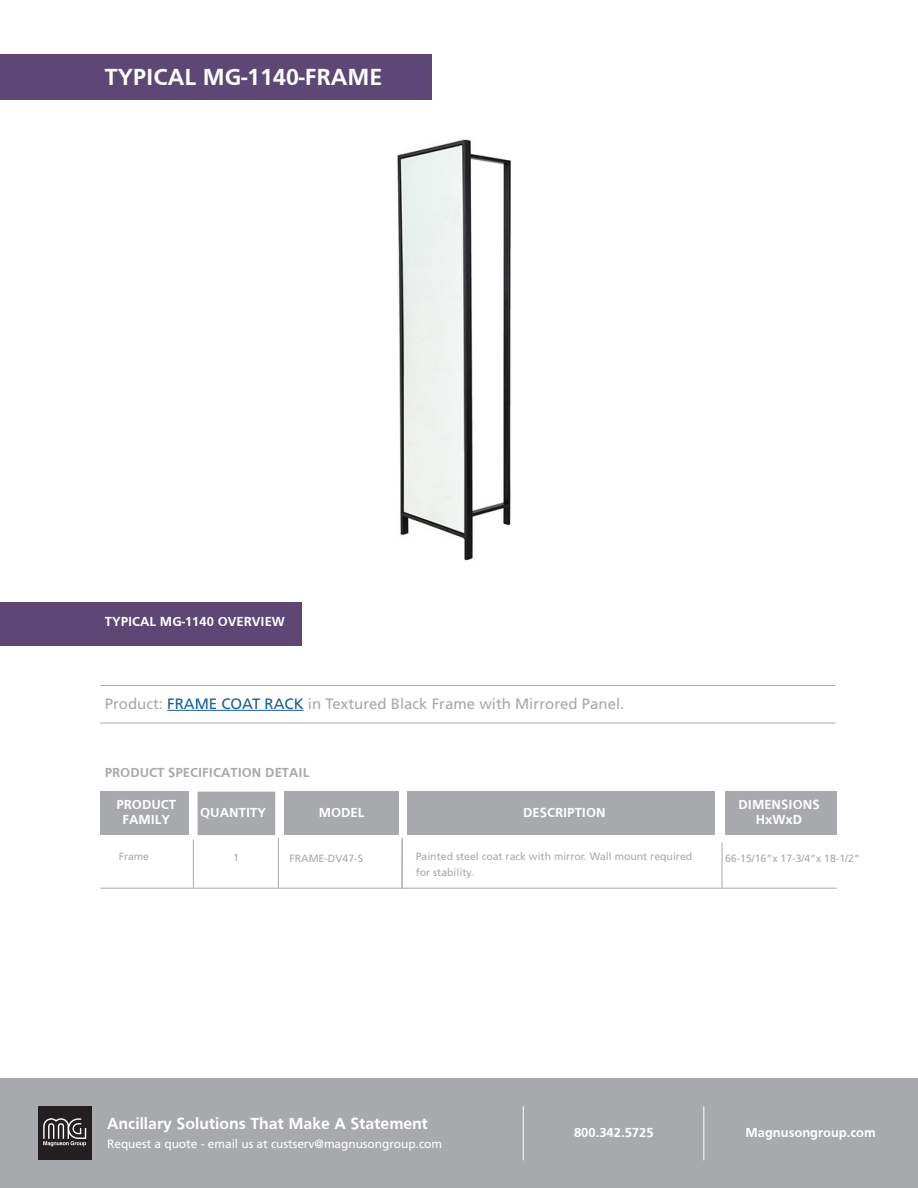
<style>
.page{position:relative;width:918px;height:1188px;background:#fff}
.page>*{position:absolute;margin:0;border:0;box-sizing:border-box;transform-origin:0 0}
.t1{font:700 24px "Frutiger";color:#fff}
.t2{font:700 16.5px "Frutiger";color:#fff}
.t3{font:15px "Frutiger";color:#a8a9ad}
.t4{font:700 13.5px/15px "Frutiger";color:#fff;text-align:center}
.t5{font:700 13.5px "Frutiger";color:#a8a9ad}
.t6{font:12px "Frutiger";letter-spacing:-.005em;color:#fff}
.t7{font:10.5px "Frutiger";color:#a8a9ad}
.s1{color:#175d9e}
</style>
<div class="page">
<div style="left:0;top:54px;width:432px;height:45px;background:#5e4775"></div>
<div style="left:0;top:1079px;width:918px;height:109px;background:#a8a9ad"></div>
<div style="left:38px;top:1106px;width:54px;height:54px;background:#231f20"></div>
<svg style="left:43px;top:1118px;width:43px;height:28px"></svg>
<hr style="left:523px;top:1106px;width:1px;height:54px;background:#fff">
<hr style="left:703px;top:1106px;width:1px;height:54px;background:#fff">
<div style="left:0;top:602px;width:301px;height:43px;background:#5e4775"></div>
<div style="left:100px;top:792px;width:89px;height:43px;background:#a8a9ad"></div>
<div style="left:285px;top:792px;width:114px;height:43px;background:#a8a9ad"></div>
<div style="left:407px;top:792px;width:308px;height:43px;background:#a8a9ad"></div>
<div style="left:725px;top:792px;width:112px;height:43px;background:#a8a9ad"></div>
<div style="left:198px;top:792px;width:77px;height:43px;background:#a8a9ad"></div>
<hr style="left:167px;top:710px;width:137px;height:1px;background:#175d9e">
<hr style="left:100px;top:723px;width:735px;height:1px;background:#a8a9ad">
<hr style="left:100px;top:685px;width:735px;height:1px;background:#a8a9ad">
<hr style="left:100px;top:888px;width:737px;height:1px;background:#a8a9ad">
<hr style="left:193px;top:840px;width:1px;height:48px;background:#a8a9ad">
<hr style="left:278px;top:838px;width:1px;height:51px;background:#a8a9ad">
<hr style="left:722px;top:843px;width:1px;height:46px;background:#a8a9ad">
<img style="left:397px;top:139px;width:114px;height:422px">
<hr style="left:402px;top:838px;width:1px;height:51px;background:#a8a9ad">
<p class="t1" style="left:105px;top:63px;width:279px">TYPICAL MG-1140-FRAME</p>
<p class="t4" style="left:105px;top:614px;width:182px">TYPICAL MG-1140 OVERVIEW</p>
<p class="t3" style="left:105px;top:695px;width:521px">Product: <span class="s1">FRAME COAT RACK</span> in Textured Black Frame with Mirrored Panel.</p>
<p class="t5" style="left:105px;top:764px;width:206px">PRODUCT SPECIFICATION DETAIL</p>
<p class="t4" style="left:116px;top:796px;width:61px">PRODUCT<br>FAMILY</p>
<p class="t4" style="left:200px;top:804px;width:67px">QUANTITY</p>
<p class="t4" style="left:319px;top:804px;width:47px">MODEL</p>
<p class="t4" style="left:523px;top:804px;width:84px">DESCRIPTION</p>
<p class="t4" style="left:738px;top:796px;width:83px">DIMENSIONS</p>
<p class="t4" style="left:756px;top:811px;width:48px">HxWxD</p>
<p class="t7" style="left:119px;top:850px;width:32px">Frame</p>
<p class="t7" style="left:233px;top:852px;width:7px">1</p>
<p class="t7" style="left:289px;top:852px;width:75px">FRAME-DV47-S</p>
<p class="t7" style="left:416px;top:850px;width:278px">Painted steel coat rack with mirror. Wall mount required</p>
<p class="t7" style="left:725px;top:852px;width:136px">66-15/16”x 17-3/4”x 18-1/2”</p>
<p class="t7" style="left:416px;top:867px;width:60px">for stability.</p>
<p class="t2" style="left:107px;top:1114px;width:322px">Ancillary Solutions That Make A Statement</p>
<p class="t6" style="left:107px;top:1137px;width:337px">Request a quote - email us at custserv@magnusongroup.com</p>
<p class="t4" style="left:574px;top:1125px;width:81px">800.342.5725</p>
<p class="t4" style="left:745px;top:1125px;width:132px">Magnusongroup.com</p>
</div>
